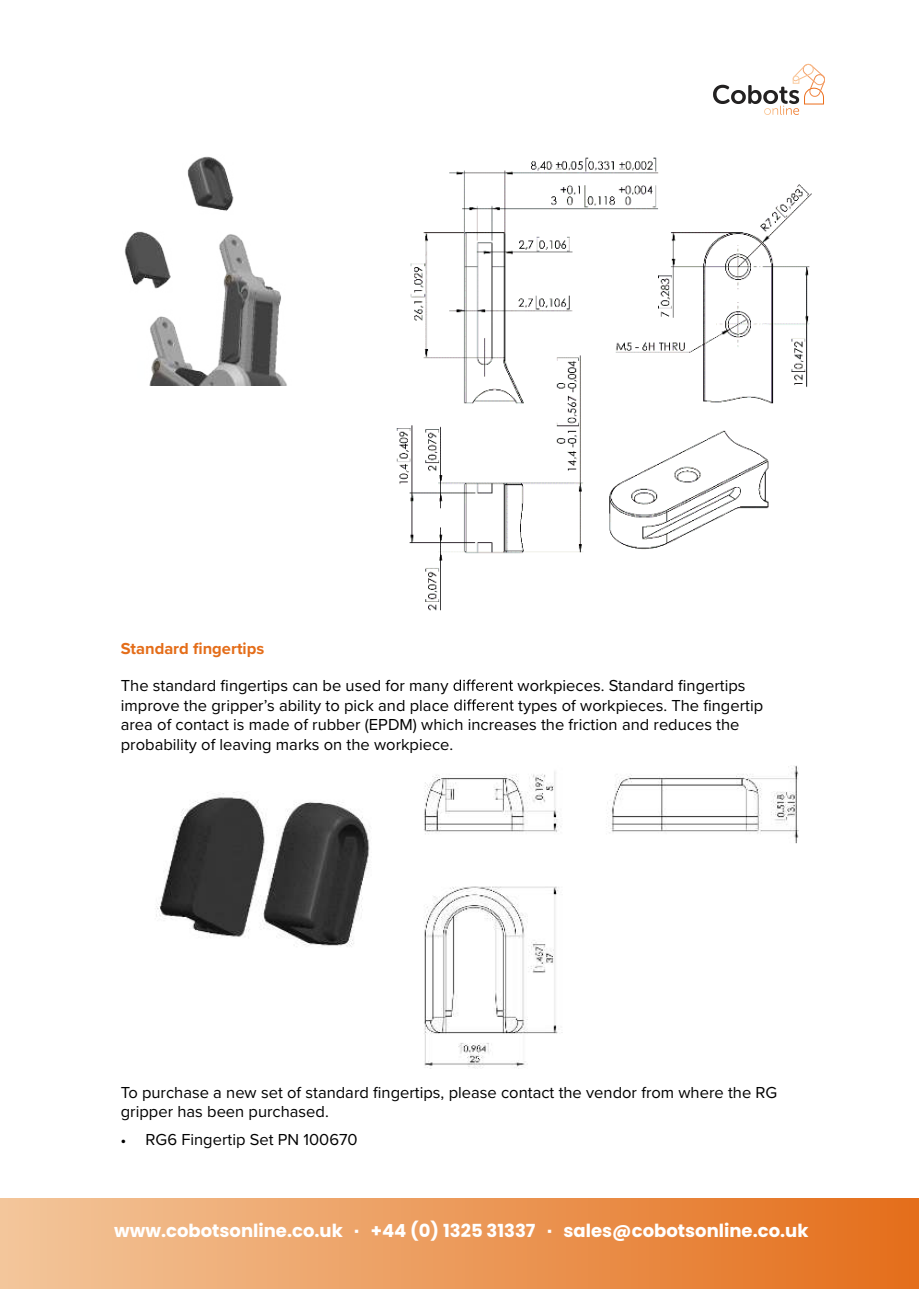
<style>
.page{position:relative;width:919px;height:1289px;background:#fff}
.page>*{position:absolute;margin:0;border:0;box-sizing:border-box;transform-origin:0 0}
.t1{font:700 18px "Poppins";color:#fff}
.t2{font:16.5px/19.8px "Proxima Nova";color:#000}
.t3{font:700 16.5px "Proxima Nova";color:#e46d19}
.s1{font-weight:700;font-size:14.85px}
</style>
<div class="page">
<img style="left:124px;top:156px;width:163px;height:230px">
<img style="left:396px;top:157px;width:416px;height:454px">
<svg style="left:453px;top:679px;width:60px;height:12px"></svg>
<svg style="left:454px;top:699px;width:59px;height:11px"></svg>
<img style="left:156px;top:765px;width:642px;height:304px">
<div style="left:0;top:1198px;width:918px;height:90px;background:linear-gradient(to right,#f3c69b,#e46e1a)"></div>
<img style="left:764px;top:106px;width:35px;height:9px">
<svg style="left:713px;top:64px;width:111px;height:40px"></svg>
<p class="t3" style="left:121px;top:642px;width:145px">Standard fingertips</p>
<p class="t2" style="left:121px;top:676px;width:329px">The standard fingertips can be used for many</p>
<p class="t2" style="left:517px;top:676px;width:229px">workpieces. Standard fingertips</p>
<p class="t2" style="left:121px;top:696px;width:330px">improve the gripper’s ability to pick and place</p>
<p class="t2" style="left:121px;top:696px;width:644px;text-indent:397px">types of workpieces. The fingertip area of contact is made of rubber (EPDM) which increases the friction and reduces the probability of leaving marks on the workpiece.</p>
<p class="t2" style="left:121px;top:1082px;width:658px">To purchase a new set of standard fingertips, please contact the vendor from where the RG gripper has been purchased.</p>
<p class="t2" style="left:121px;top:1130px;width:238px"><span class="s1">•</span> RG6 Fingertip Set PN 100670</p>
<p class="t1" style="left:114px;top:1220px;width:695px">www.cobotsonline.co.uk · +44 (0) 1325 31337 · sales@cobotsonline.co.uk</p>
</div>
